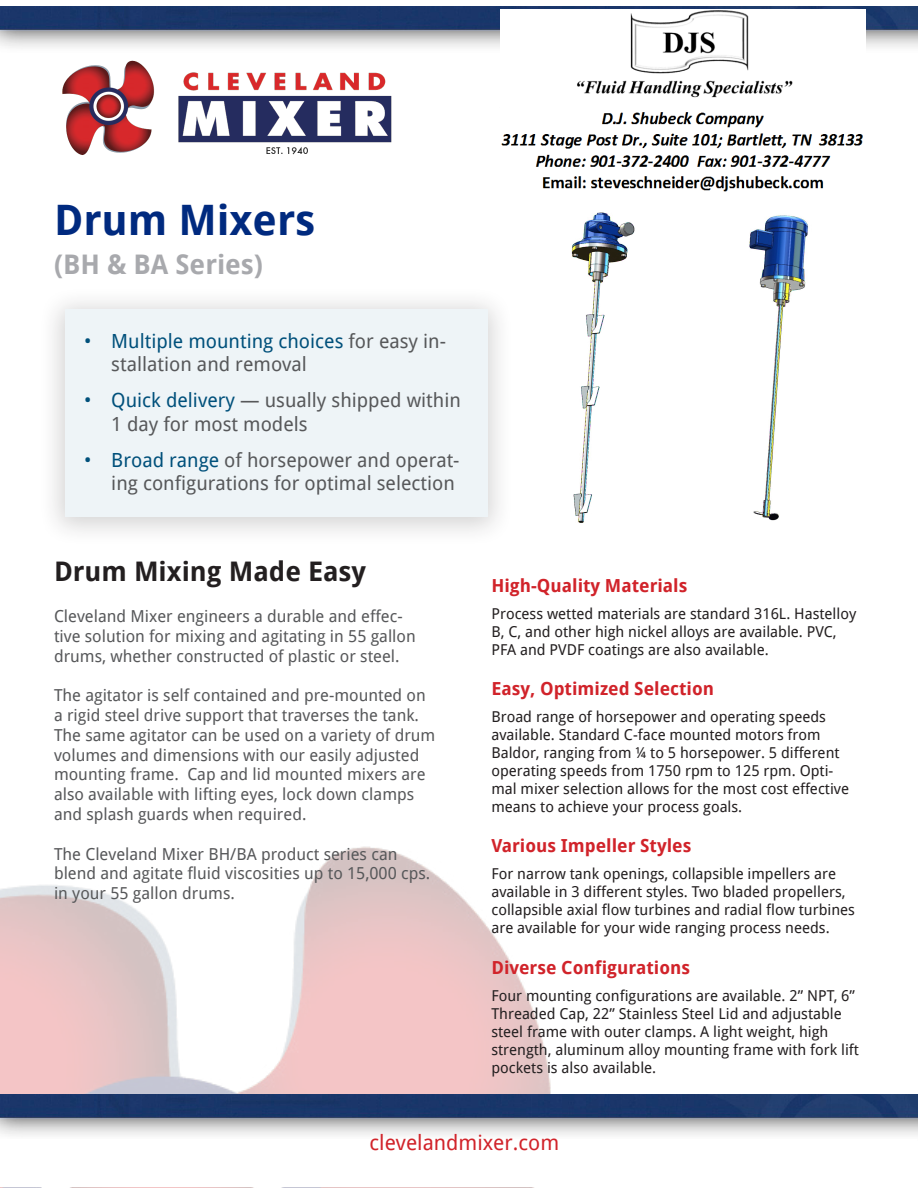
<style>
.page{position:relative;width:918px;height:1188px;background:#fff}
.page>*{position:absolute;margin:0;border:0;box-sizing:border-box;transform-origin:0 0}
.t1{font:700 42px "Droid Sans";color:#002a7f}
.t2{font:700 27px "Droid Sans";color:#231f20}
.t3{font:700 27px "Droid Sans";color:#a8a9ad}
.t4{font:21px "Droid Sans";color:#d1232a}
.t5{font:19.5px/23.4px "Droid Sans";color:#57585a}
.t6{font:700 18px "Droid Sans";color:#d1232a}
.t7{font:16.5px/19.8px "Droid Sans";color:#57585a}
.t8{font:15px/18px "Droid Sans";color:#231f20}
.s1{color:#00507b}
</style>
<div class="page">
<img style="left:0;top:846px;width:551px;height:342px">
<div style="left:38px;top:286px;width:477px;height:261px;background:#231f20;opacity:.2"></div>
<div style="left:65px;top:309px;width:423px;height:208px;background:#eef4f7"></div>
<img style="left:62px;top:60px;width:330px;height:95px">
<img style="left:0;top:7px;width:918px;height:40px">
<img style="left:0;top:1094px;width:918px;height:48px">
<div style="left:1px;top:1139px;width:916px;height:48px;background:#fff"></div>
<img style="left:571px;top:212px;width:64px;height:311px">
<img style="left:749px;top:215px;width:59px;height:306px">
<img style="left:501px;top:9px;width:365px;height:183px">
<p class="t1" style="left:54px;top:196px;width:263px">Drum Mixers</p>
<p class="t3" style="left:54px;top:249px;width:211px">(BH &amp; BA Series)</p>
<p class="t5" style="left:111px;top:329px;width:336px;text-indent:-27px"><span class="s1">• Multiple mounting choices</span> for easy in&shy;stallation and removal</p>
<p class="t5" style="left:111px;top:389px;width:351px;text-indent:-27px"><span class="s1">• Quick delivery</span> — usually shipped within<br>1 day for most models</p>
<p class="t5" style="left:84px;top:448px;width:377px;text-align:right"><span class="s1">• Broad range</span> of horsepower and operat&shy;ing configurations for optimal selection</p>
<p class="t2" style="left:54px;top:556px;width:314px">Drum Mixing Made Easy</p>
<p class="t7" style="left:54px;top:606px;width:363px">Cleveland Mixer engineers a durable and effec&shy;tive solution for mixing and agitating in 55 gallon drums, whether constructed of plastic or steel.</p>
<p class="t7" style="left:54px;top:686px;width:383px">The agitator is self contained and pre-mounted on a rigid steel drive support that traverses the tank.<br>The same agitator can be used on a variety of drum volumes and dimensions with our easily adjusted mounting frame. Cap and lid mounted mixers are also available with lifting eyes, lock down clamps and splash guards when required.</p>
<p class="t7" style="left:54px;top:844px;width:378px">The Cleveland Mixer BH/BA product series can blend and agitate fluid viscosities up to 15,000 cps. in your 55 gallon drums.</p>
<p class="t6" style="left:491px;top:575px;width:198px">High-Quality Materials</p>
<p class="t8" style="left:491px;top:605px;width:366px">Process wetted materials are standard 316L. Hastelloy<br>B, C, and other high nickel alloys are available. PVC,<br>PFA and PVDF coatings are also available.</p>
<p class="t6" style="left:491px;top:678px;width:224px">Easy, Optimized Selection</p>
<p class="t8" style="left:491px;top:708px;width:359px">Broad range of horsepower and operating speeds available. Standard C-face mounted motors from Baldor, ranging from ¼ to 5 horsepower. 5 different operating speeds from 1750 rpm to 125 rpm. Opti&shy;mal mixer selection allows for the most cost effective means to achieve your process goals.</p>
<p class="t6" style="left:491px;top:836px;width:201px">Various Impeller Styles</p>
<p class="t8" style="left:491px;top:865px;width:365px">For narrow tank openings, collapsible impellers are available in 3 different styles. Two bladed propellers, collapsible axial flow turbines and radial flow turbines are available for your wide ranging process needs.</p>
<p class="t6" style="left:491px;top:957px;width:200px">Diverse Configurations</p>
<p class="t8" style="left:491px;top:987px;width:369px">Four mounting configurations are available. 2” NPT, 6” Threaded Cap, 22” Stainless Steel Lid and adjustable steel frame with outer clamps. A light weight, high strength, aluminum alloy mounting frame with fork lift pockets is also available.</p>
<p class="t4" style="left:370px;top:1131px;width:191px">clevelandmixer.com</p>
</div>
